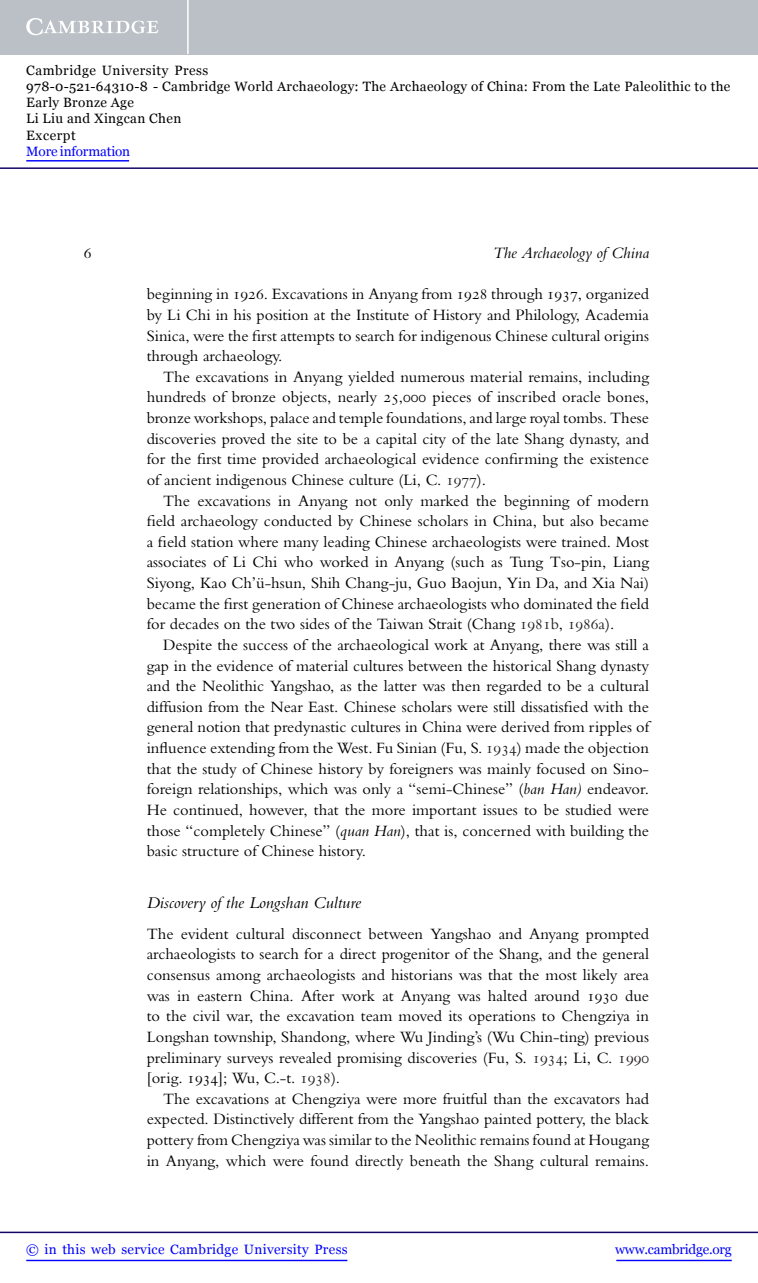
<style>
.page{position:relative;width:758px;height:1283px;background:#fff}
.page>*{position:absolute;margin:0;border:0;box-sizing:border-box;transform-origin:0 0}
.t1{font:17.25px "Bembo Italic Os F";color:#000}
.t2{font:16.5px/20.5px "Bembo";color:#000;text-align:justify}
.t3{font:16.5px "Bembo Italic Os F";color:#000}
.t4{font:16.5px "Bembo SC";color:#000}
.t5{font:13.5px/16.2px "Georgia";letter-spacing:.025em;color:#000}
.t6{font:13.5px "Georgia";letter-spacing:.025em;color:#00f}
.t7{font:13.5px "Georgia";letter-spacing:-.015em;color:#00f}
.t8{font:13.5px "Georgia";letter-spacing:-.01em;color:#00f}
.s1{font-family:"Bembo SC"}
.s2{font-family:"Bembo SC";color:#231f20}
.s3{color:#231f20}
.s4{font-family:"Bembo Italic Os F"}
</style>
<div class="page">
<div style="left:0;top:0;width:757px;height:54px;background:#bac0c6"></div>
<svg style="left:26px;top:18px;width:132px;height:17px"></svg>
<hr style="left:187px;top:0;width:2px;height:54px;background:#fff">
<hr style="left:0;top:167px;width:757px;height:2px;background:#150666">
<hr style="left:616px;top:1259px;width:115px;height:2px;background:#00f">
<hr style="left:0;top:1231px;width:757px;height:2px;background:#150666">
<hr style="left:26px;top:1259px;width:321px;height:2px;background:#00f">
<hr style="left:26px;top:160px;width:103px;height:1px;background:#00f">
<p class="t5" style="left:26px;top:62px;width:705px">Cambridge University Press<br>978-0-521-64310-8 - Cambridge World Archaeology: The Archaeology of China: From the Late Paleolithic to the Early Bronze Age<br>Li Liu and Xingcan Chen<br>Excerpt</p>
<p class="t8" style="left:26px;top:143px;width:105px">More information</p>
<p class="t4" style="left:84px;top:247px;width:9px">6</p>
<p class="t3" style="left:493px;top:247px;width:158px">The Archaeology of China</p>
<p class="t2" style="left:147px;top:285px;width:504px">beginning in <span class="s1">1926</span>. Excavations in Anyang from <span class="s1">1928</span> through <span class="s1">1937</span>, organized by Li Chi in his position at the Institute of History and Philology, Academia Sinica, were the first attempts to search for indigenous Chinese cultural origins through archaeology.</p>
<p class="t2" style="left:147px;top:368px;width:504px;text-indent:16px">The excavations in Anyang yielded numerous material remains, including hundreds of bronze objects, nearly <span class="s1">25</span>,<span class="s1">000</span> pieces of inscribed oracle bones, bronze workshops, palace and temple foundations, and large royal tombs. These discoveries proved the site to be a capital city of the late Shang dynasty, and for the first time provided archaeological evidence confirming the existence of ancient indigenous Chinese culture (Li, C. <span class="s2">1977</span>).</p>
<p class="t2" style="left:147px;top:491px;width:504px;text-indent:16px">The excavations in Anyang not only marked the beginning of modern field archaeology conducted by Chinese scholars in China, but also became a field station where many leading Chinese archaeologists were trained. Most associates of Li Chi who worked in Anyang (such as Tung Tso-pin, Liang Siyong, Kao Ch’u-hsun, Shih Chang-ju, Guo Baojun, Yin Da, and Xia Nai)</p>
<p class="t2" style="left:147px;top:574px;width:504px;text-align:left;text-indent:111px">¨<br>became the first generation of Chinese archaeologists who dominated the field for decades on the two sides of the Taiwan Strait (Chang <span class="s2">1981</span><span class="s3">b</span>, <span class="s2">1986</span><span class="s3">a</span>).</p>
<p class="t2" style="left:147px;top:636px;width:504px;text-indent:16px">Despite the success of the archaeological work at Anyang, there was still a gap in the evidence of material cultures between the historical Shang dynasty and the Neolithic Yangshao, as the latter was then regarded to be a cultural diffusion from the Near East. Chinese scholars were still dissatisfied with the general notion that predynastic cultures in China were derived from ripples of influence extending from the West. Fu Sinian (Fu, S. <span class="s2">1934</span>) made the objection that the study of Chinese history by foreigners was mainly focused on Sino&shy;foreign relationships, which was only a “semi-Chinese” (<span class="s4">ban Han)</span> endeavor.<br>He continued, however, that the more important issues to be studied were those “completely Chinese” (<span class="s4">quan Han</span>), that is, concerned with building the basic structure of Chinese history.</p>
<p class="t1" style="left:147px;top:896px;width:216px">Discovery of the Longshan Culture</p>
<p class="t2" style="left:147px;top:925px;width:504px">The evident cultural disconnect between Yangshao and Anyang prompted archaeologists to search for a direct progenitor of the Shang, and the general consensus among archaeologists and historians was that the most likely area was in eastern China. After work at Anyang was halted around <span class="s1">1930</span> due to the civil war, the excavation team moved its operations to Chengziya in Longshan township, Shandong, where Wu Jinding’s (Wu Chin-ting) previous preliminary surveys revealed promising discoveries (Fu, S. <span class="s2">1934</span>; Li, C. <span class="s2">1990 </span>[orig. <span class="s1">1934</span>]; Wu, C.-t. <span class="s2">1938</span>).</p>
<p class="t2" style="left:147px;top:1090px;width:504px;text-indent:16px">The excavations at Chengziya were more fruitful than the excavators had expected. Distinctively different from the Yangshao painted pottery, the black pottery from Chengziya was similar to the Neolithic remains found at Hougang in Anyang, which were found directly beneath the Shang cultural remains.</p>
<p class="t6" style="left:26px;top:1242px;width:323px">© in this web service Cambridge University Press</p>
<p class="t7" style="left:615px;top:1242px;width:118px">www.cambridge.org</p>
</div>
